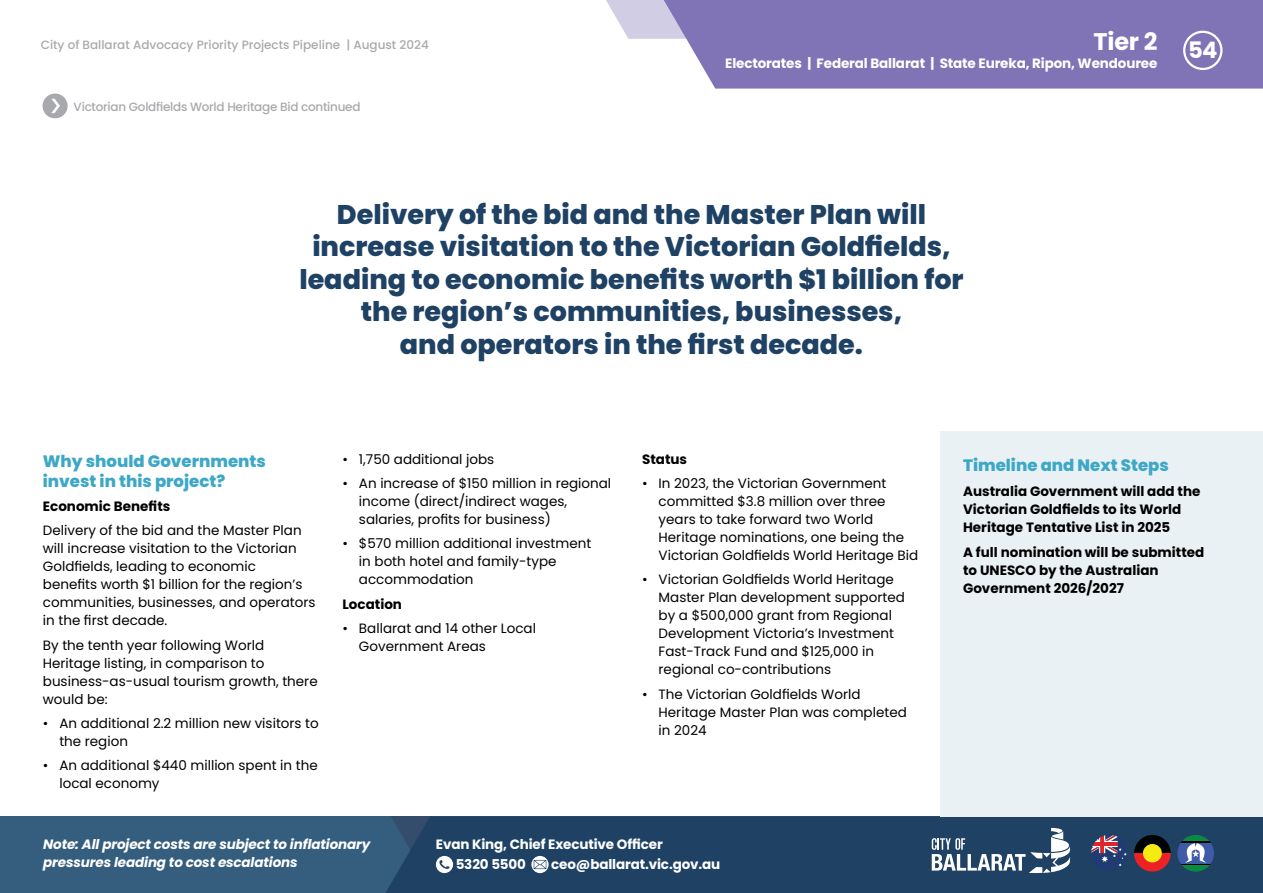
<style>
.page{position:relative;width:1263px;height:893px;background:#fff}
.page>*{position:absolute;margin:0;border:0;box-sizing:border-box;transform-origin:0 0}
.t1{font:800 27px/32.4px "Poppins";color:#1e4164;text-align:center}
.t2{font:700 24px "Poppins";color:#fff}
.t3{font:700 22.65px "Poppins";color:#fff}
.t4{font:800 16.5px/19.8px "Poppins";color:#3da8c6}
.t5{font:13.5px/18px "Poppins";color:#000}
.t6{font:700 13.5px/18px "Poppins";color:#000}
.t7{font:700 13.5px/20px "Poppins";letter-spacing:-.01em;color:#fff}
.t8{font:italic 700 13.5px/18px "Poppins";letter-spacing:-.01em;color:#fff}
.t9{font:500 12px "Poppins";color:#a7a9ac}
.t10{font:500 12px "Poppins";letter-spacing:-.02em;color:#a7a9ac}
</style>
<div class="page">
<svg style="left:606px;top:0;width:45px;height:39px"></svg>
<svg style="left:651px;top:0;width:612px;height:89px;background:#887cba"></svg>
<div style="left:449px;top:816px;width:814px;height:77px;background:#1e4164"></div>
<div style="left:436px;top:856px;width:17px;height:17px;background:#fff;border-radius:50%"></div>
<svg style="left:0;top:816px;width:449px;height:77px;background:#335b7b"></svg>
<svg style="left:531px;top:856px;width:18px;height:17px"></svg>
<svg style="left:534px;top:860px;width:12px;height:9px"></svg>
<svg style="left:932px;top:828px;width:138px;height:45px"></svg>
<svg style="left:1091px;top:835px;width:37px;height:36px"></svg>
<svg style="left:1134px;top:835px;width:37px;height:18px"></svg>
<svg style="left:1134px;top:853px;width:37px;height:19px"></svg>
<div style="left:1143px;top:844px;width:19px;height:18px;background:#f5eb12;border-radius:50%"></div>
<svg style="left:1177px;top:865px;width:37px;height:7px"></svg>
<svg style="left:1177px;top:835px;width:37px;height:6px"></svg>
<hr style="left:1177px;top:841px;width:37px;height:2px;background:#000101">
<hr style="left:1177px;top:863px;width:37px;height:2px;background:#000101">
<div style="left:1177px;top:843px;width:37px;height:20px;background:#3f5aa7"></div>
<svg style="left:1185px;top:843px;width:21px;height:20px"></svg>
<div style="left:1183px;top:31px;width:39px;height:39px;border:2px solid #fff;border-radius:50%"></div>
<div style="left:940px;top:431px;width:323px;height:385px;background:#eaf1f5"></div>
<div style="left:43px;top:94px;width:25px;height:24px;background:#a7a9ac;border-radius:50%"></div>
<svg style="left:51px;top:99px;width:9px;height:14px"></svg>
<p class="t9" style="left:41px;top:38px;width:390px">City of Ballarat Advocacy Priority Projects Pipeline | August 2024</p>
<h2 class="t2" style="left:1093px;top:28px;width:65px">Tier 2</h2>
<h3 class="t3" style="left:1188px;top:37px;width:31px">54</h3>
<p class="t7" style="left:725px;top:54px;width:434px">Electorates | Federal Ballarat | State Eureka, Ripon, Wendouree</p>
<p class="t10" style="left:74px;top:100px;width:288px">Victorian Goldfields World Heritage Bid continued</p>
<h1 class="t1" style="left:299px;top:199px;width:666px">Delivery of the bid and the Master Plan will increase visitation to the Victorian Goldfields, leading to economic benefits worth $1 billion for the region’s communities, businesses,<br>and operators in the first decade.</h1>
<p class="t4" style="left:43px;top:451px;width:224px">Why should Governments invest in this project?</p>
<p class="t6" style="left:43px;top:497px;width:129px">Economic Benefits</p>
<p class="t5" style="left:43px;top:522px;width:274px">Delivery of the bid and the Master Plan will increase visitation to the Victorian Goldfields, leading to economic<br>benefits worth $1 billion for the region’s communities, businesses, and operators in the first decade.</p>
<p class="t5" style="left:43px;top:636px;width:276px">By the tenth year following World<br>Heritage listing, in comparison to business-as-usual tourism growth, there would be:</p>
<p class="t5" style="left:59px;top:714px;width:261px;text-indent:-16px">• An additional 2.2 million new visitors to the region</p>
<p class="t5" style="left:59px;top:757px;width:260px;text-indent:-16px">• An additional $440 million spent in the local economy</p>
<p class="t5" style="left:342px;top:450px;width:153px">• 1,750 additional jobs</p>
<p class="t5" style="left:359px;top:474px;width:254px;text-indent:-16px">• An increase of $150 million in regional income (direct/indirect wages, salaries, profits for business)</p>
<p class="t5" style="left:359px;top:535px;width:234px;text-indent:-16px">• $570 million additional investment in both hotel and family-type accommodation</p>
<p class="t6" style="left:342px;top:595px;width:61px">Location</p>
<p class="t5" style="left:359px;top:619px;width:179px;text-indent:-16px">• Ballarat and 14 other Local<br>Government Areas</p>
<p class="t6" style="left:642px;top:450px;width:47px">Status</p>
<p class="t5" style="left:659px;top:474px;width:261px;text-indent:-16px">• In 2023, the Victorian Government committed $3.8 million over three years to take forward two World Heritage nominations, one being the Victorian Goldfields World Heritage Bid</p>
<p class="t5" style="left:659px;top:571px;width:248px;text-indent:-16px">• Victorian Goldfields World Heritage Master Plan development supported by a $500,000 grant from Regional Development Victoria’s Investment Fast-Track Fund and $125,000 in regional co-contributions</p>
<p class="t5" style="left:659px;top:685px;width:250px;text-indent:-16px">• The Victorian Goldfields World<br>Heritage Master Plan was completed in 2024</p>
<p class="t8" style="left:43px;top:836px;width:329px">Note: All project costs are subject to inflationary pressures leading to cost escalations</p>
<p class="t7" style="left:456px;top:835px;width:209px;text-indent:-20px">Evan King, Chief Executive Officer<br>5320 5500</p>
<p class="t7" style="left:551px;top:855px;width:171px">ceo@ballarat.vic.gov.au</p>
<p class="t4" style="left:963px;top:455px;width:207px">Timeline and Next Steps</p>
<p class="t6" style="left:963px;top:482px;width:239px">Australia Government will add the<br>Victorian Goldfields to its World<br>Heritage Tentative List in 2025</p>
<p class="t6" style="left:963px;top:543px;width:243px">A full nomination will be submitted to UNESCO by the Australian<br>Government 2026/2027</p>
</div>
